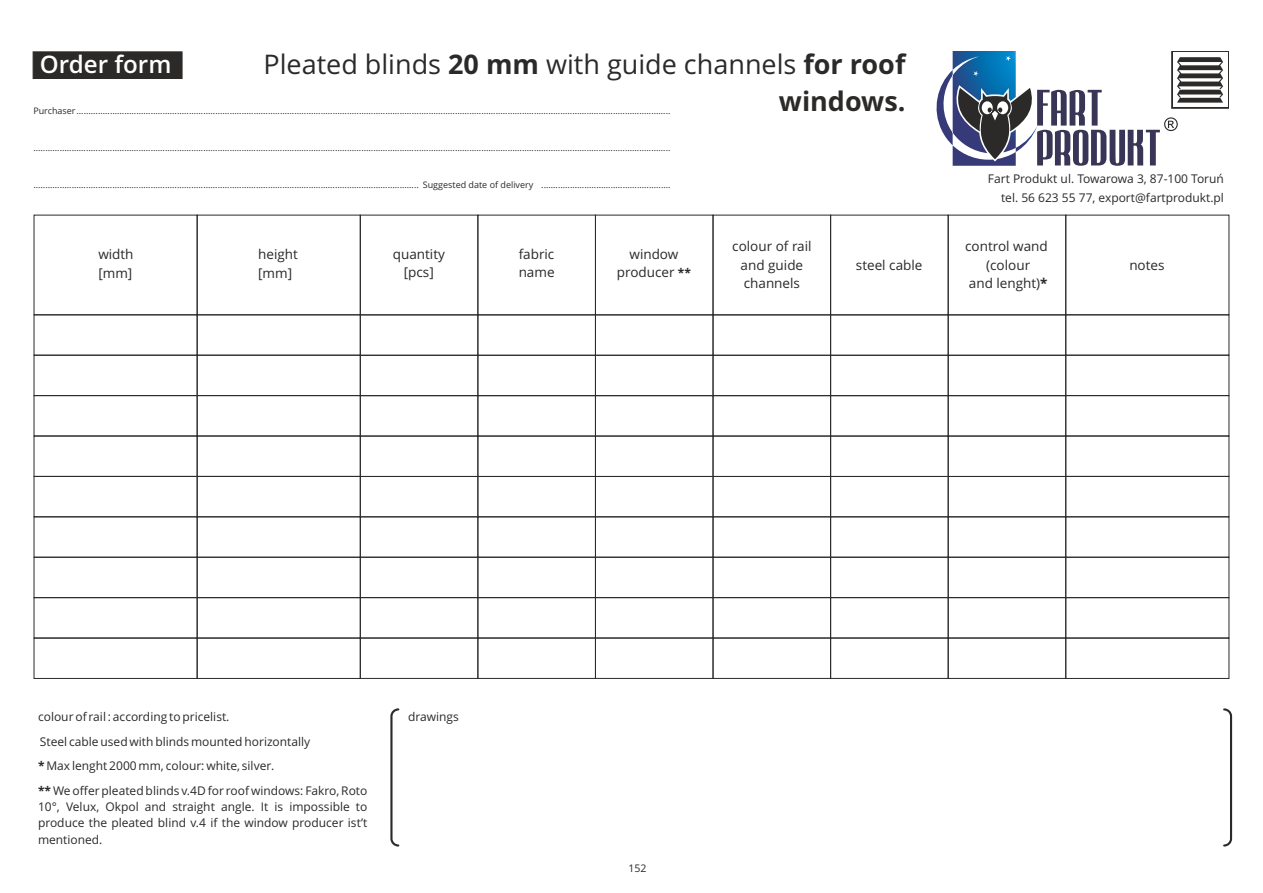
<style>
.page{position:relative;width:1263px;height:893px;background:#fff}
.page>*{position:absolute;margin:0;border:0;box-sizing:border-box;transform-origin:0 0}
.t1{font:27px/36.8px "Open Sans";color:#2b2a29;text-align:right}
.t2{font:600 24.15px "Open Sans";color:#fefefe}
.t3{font:13.5px/18.5px "Open Sans";color:#2b2a29;text-align:center}
.t4{font:12px/24.5px "Open Sans";color:#2b2a29}
.t5{font:10.5px "Open Sans";color:#2b2a29}
.t6{font:9px "Open Sans";color:#2b2a29}
.s1{font-weight:700}
.s2{font-weight:700;font-size:12px}
</style>
<div class="page">
<div style="left:34px;top:355px;width:164px;height:41px;border:1px solid #2b2a29"></div>
<div style="left:34px;top:395px;width:164px;height:41px;border:1px solid #2b2a29"></div>
<div style="left:34px;top:436px;width:164px;height:41px;border:1px solid #2b2a29"></div>
<div style="left:34px;top:476px;width:164px;height:41px;border:1px solid #2b2a29"></div>
<div style="left:197px;top:314px;width:164px;height:42px;border:1px solid #2b2a29"></div>
<div style="left:197px;top:355px;width:164px;height:41px;border:1px solid #2b2a29"></div>
<div style="left:197px;top:395px;width:164px;height:41px;border:1px solid #2b2a29"></div>
<div style="left:197px;top:436px;width:164px;height:41px;border:1px solid #2b2a29"></div>
<div style="left:197px;top:476px;width:164px;height:41px;border:1px solid #2b2a29"></div>
<div style="left:34px;top:215px;width:164px;height:100px;border:1px solid #2b2a29"></div>
<div style="left:34px;top:516px;width:164px;height:42px;border:1px solid #2b2a29"></div>
<div style="left:34px;top:557px;width:164px;height:41px;border:1px solid #2b2a29"></div>
<div style="left:34px;top:597px;width:164px;height:41px;border:1px solid #2b2a29"></div>
<div style="left:197px;top:516px;width:164px;height:42px;border:1px solid #2b2a29"></div>
<div style="left:197px;top:557px;width:164px;height:41px;border:1px solid #2b2a29"></div>
<div style="left:197px;top:597px;width:164px;height:41px;border:1px solid #2b2a29"></div>
<div style="left:360px;top:355px;width:118px;height:41px;border:1px solid #2b2a29"></div>
<div style="left:360px;top:395px;width:118px;height:41px;border:1px solid #2b2a29"></div>
<div style="left:360px;top:436px;width:118px;height:41px;border:1px solid #2b2a29"></div>
<div style="left:360px;top:476px;width:118px;height:41px;border:1px solid #2b2a29"></div>
<div style="left:360px;top:215px;width:118px;height:100px;border:1px solid #2b2a29"></div>
<div style="left:360px;top:516px;width:118px;height:42px;border:1px solid #2b2a29"></div>
<div style="left:360px;top:557px;width:118px;height:41px;border:1px solid #2b2a29"></div>
<div style="left:360px;top:597px;width:118px;height:41px;border:1px solid #2b2a29"></div>
<div style="left:34px;top:638px;width:164px;height:41px;border:1px solid #2b2a29"></div>
<div style="left:197px;top:638px;width:164px;height:41px;border:1px solid #2b2a29"></div>
<div style="left:360px;top:638px;width:118px;height:41px;border:1px solid #2b2a29"></div>
<div style="left:477px;top:355px;width:119px;height:41px;border:1px solid #2b2a29"></div>
<div style="left:477px;top:395px;width:119px;height:41px;border:1px solid #2b2a29"></div>
<div style="left:477px;top:436px;width:119px;height:41px;border:1px solid #2b2a29"></div>
<div style="left:477px;top:476px;width:119px;height:41px;border:1px solid #2b2a29"></div>
<div style="left:477px;top:215px;width:119px;height:100px;border:1px solid #2b2a29"></div>
<div style="left:477px;top:516px;width:119px;height:42px;border:1px solid #2b2a29"></div>
<div style="left:477px;top:557px;width:119px;height:41px;border:1px solid #2b2a29"></div>
<div style="left:477px;top:597px;width:119px;height:41px;border:1px solid #2b2a29"></div>
<div style="left:477px;top:638px;width:119px;height:41px;border:1px solid #2b2a29"></div>
<div style="left:713px;top:355px;width:118px;height:41px;border:1px solid #2b2a29"></div>
<div style="left:713px;top:395px;width:118px;height:41px;border:1px solid #2b2a29"></div>
<div style="left:713px;top:436px;width:118px;height:41px;border:1px solid #2b2a29"></div>
<div style="left:713px;top:476px;width:118px;height:41px;border:1px solid #2b2a29"></div>
<div style="left:713px;top:215px;width:118px;height:100px;border:1px solid #2b2a29"></div>
<div style="left:713px;top:516px;width:118px;height:42px;border:1px solid #2b2a29"></div>
<div style="left:713px;top:557px;width:118px;height:41px;border:1px solid #2b2a29"></div>
<div style="left:713px;top:597px;width:118px;height:41px;border:1px solid #2b2a29"></div>
<div style="left:713px;top:638px;width:118px;height:41px;border:1px solid #2b2a29"></div>
<div style="left:595px;top:355px;width:118px;height:41px;border:1px solid #2b2a29"></div>
<div style="left:595px;top:395px;width:118px;height:41px;border:1px solid #2b2a29"></div>
<div style="left:595px;top:436px;width:118px;height:41px;border:1px solid #2b2a29"></div>
<div style="left:595px;top:476px;width:118px;height:41px;border:1px solid #2b2a29"></div>
<div style="left:595px;top:215px;width:118px;height:100px;border:1px solid #2b2a29"></div>
<div style="left:595px;top:516px;width:118px;height:42px;border:1px solid #2b2a29"></div>
<div style="left:595px;top:557px;width:118px;height:41px;border:1px solid #2b2a29"></div>
<div style="left:595px;top:597px;width:118px;height:41px;border:1px solid #2b2a29"></div>
<div style="left:595px;top:638px;width:118px;height:41px;border:1px solid #2b2a29"></div>
<div style="left:1065px;top:355px;width:164px;height:41px;border:1px solid #2b2a29"></div>
<div style="left:1065px;top:395px;width:164px;height:41px;border:1px solid #2b2a29"></div>
<div style="left:1065px;top:436px;width:164px;height:41px;border:1px solid #2b2a29"></div>
<div style="left:1065px;top:476px;width:164px;height:41px;border:1px solid #2b2a29"></div>
<div style="left:1065px;top:638px;width:164px;height:41px;border:1px solid #2b2a29"></div>
<div style="left:1065px;top:215px;width:164px;height:100px;border:1px solid #2b2a29"></div>
<div style="left:1065px;top:516px;width:164px;height:42px;border:1px solid #2b2a29"></div>
<div style="left:1065px;top:557px;width:164px;height:41px;border:1px solid #2b2a29"></div>
<div style="left:1065px;top:597px;width:164px;height:41px;border:1px solid #2b2a29"></div>
<div style="left:830px;top:355px;width:118px;height:41px;border:1px solid #2b2a29"></div>
<div style="left:830px;top:395px;width:118px;height:41px;border:1px solid #2b2a29"></div>
<div style="left:830px;top:436px;width:118px;height:41px;border:1px solid #2b2a29"></div>
<div style="left:830px;top:476px;width:118px;height:41px;border:1px solid #2b2a29"></div>
<div style="left:830px;top:215px;width:118px;height:100px;border:1px solid #2b2a29"></div>
<div style="left:830px;top:516px;width:118px;height:42px;border:1px solid #2b2a29"></div>
<div style="left:830px;top:557px;width:118px;height:41px;border:1px solid #2b2a29"></div>
<div style="left:830px;top:597px;width:118px;height:41px;border:1px solid #2b2a29"></div>
<div style="left:830px;top:638px;width:118px;height:41px;border:1px solid #2b2a29"></div>
<svg style="left:390px;top:708px;width:10px;height:139px"></svg>
<svg style="left:1223px;top:708px;width:10px;height:139px"></svg>
<div style="left:948px;top:314px;width:118px;height:42px;border:1px solid #2b2a29"></div>
<div style="left:948px;top:355px;width:118px;height:41px;border:1px solid #2b2a29"></div>
<div style="left:948px;top:395px;width:118px;height:41px;border:1px solid #2b2a29"></div>
<div style="left:948px;top:436px;width:118px;height:41px;border:1px solid #2b2a29"></div>
<div style="left:948px;top:476px;width:118px;height:41px;border:1px solid #2b2a29"></div>
<div style="left:948px;top:215px;width:118px;height:100px;border:1px solid #2b2a29"></div>
<div style="left:948px;top:516px;width:118px;height:42px;border:1px solid #2b2a29"></div>
<div style="left:948px;top:557px;width:118px;height:41px;border:1px solid #2b2a29"></div>
<div style="left:948px;top:638px;width:118px;height:41px;border:1px solid #2b2a29"></div>
<div style="left:948px;top:597px;width:118px;height:41px;border:1px solid #2b2a29"></div>
<div style="left:33px;top:52px;width:149px;height:27px;background:#2b2a29"></div>
<svg style="left:936px;top:51px;width:293px;height:115px"></svg>
<h1 class="t1" style="left:263px;top:49px;width:643px">Pleated blinds <span class="s1">20 mm</span> with guide channels <span class="s1">for roof windows.</span></h1>
<h2 class="t2" style="left:40px;top:55px;width:133px">Order form</h2>
<p class="t6" style="left:33px;top:107px;width:639px">Purchaser........................................................................................................................................................................................................................................................</p>
<p class="t6" style="left:33px;top:144px;width:639px">..........................................................................................................................................................................................................................................................................</p>
<p class="t6" style="left:541px;top:181px;width:131px">......................................................</p>
<p class="t6" style="left:33px;top:181px;width:501px">................................................................................................................................................................. Suggested date of delivery</p>
<h3 class="t3" style="left:98px;top:247px;width:37px;text-align:left">width [mm]</h3>
<h3 class="t3" style="left:258px;top:247px;width:41px;text-align:left">height [mm]</h3>
<h3 class="t3" style="left:732px;top:239px;width:81px">colour of rail and guide channels</h3>
<h3 class="t3" style="left:519px;top:246px;width:37px;text-align:left">fabric name</h3>
<h3 class="t3" style="left:617px;top:246px;width:75px">window producer <span class="s2">**</span></h3>
<h3 class="t3" style="left:393px;top:246px;width:54px">quantity [pcs]</h3>
<h3 class="t3" style="left:856px;top:257px;width:68px">steel cable</h3>
<h3 class="t4" style="left:988px;top:170px;width:237px;line-height:18.8px;text-align:right">Fart Produkt ul. Towarowa 3, 87-100 Toruń tel. 56 623 55 77, export@fartprodukt.pl</h3>
<h3 class="t3" style="left:965px;top:239px;width:84px">control wand (colour<br>and lenght)<span class="s1">*</span></h3>
<h3 class="t3" style="left:1129px;top:257px;width:37px">notes</h3>
<h3 class="t4" style="left:38px;top:706px;width:193px">colour of rail : according to pricelist.</h3>
<h3 class="t4" style="left:408px;top:705px;width:52px">drawings</h3>
<h3 class="t4" style="left:38px;top:730px;width:331px">Steel cable used with blinds mounted horizontally<br><span class="s1">*</span> Max lenght 2000 mm, colour: white, silver.<br><span class="s1">**</span> We offer pleated blinds v.4D for roof windows: Fakro, Roto</h3>
<h3 class="t4" style="left:38px;top:800px;width:331px;line-height:16.4px;text-align:justify">10°, Velux, Okpol and straight angle. It is impossible to produce the pleated blind v.4 if the window producer ist’t mentioned.</h3>
<p class="t5" style="left:628px;top:864px;width:20px">152</p>
</div>
